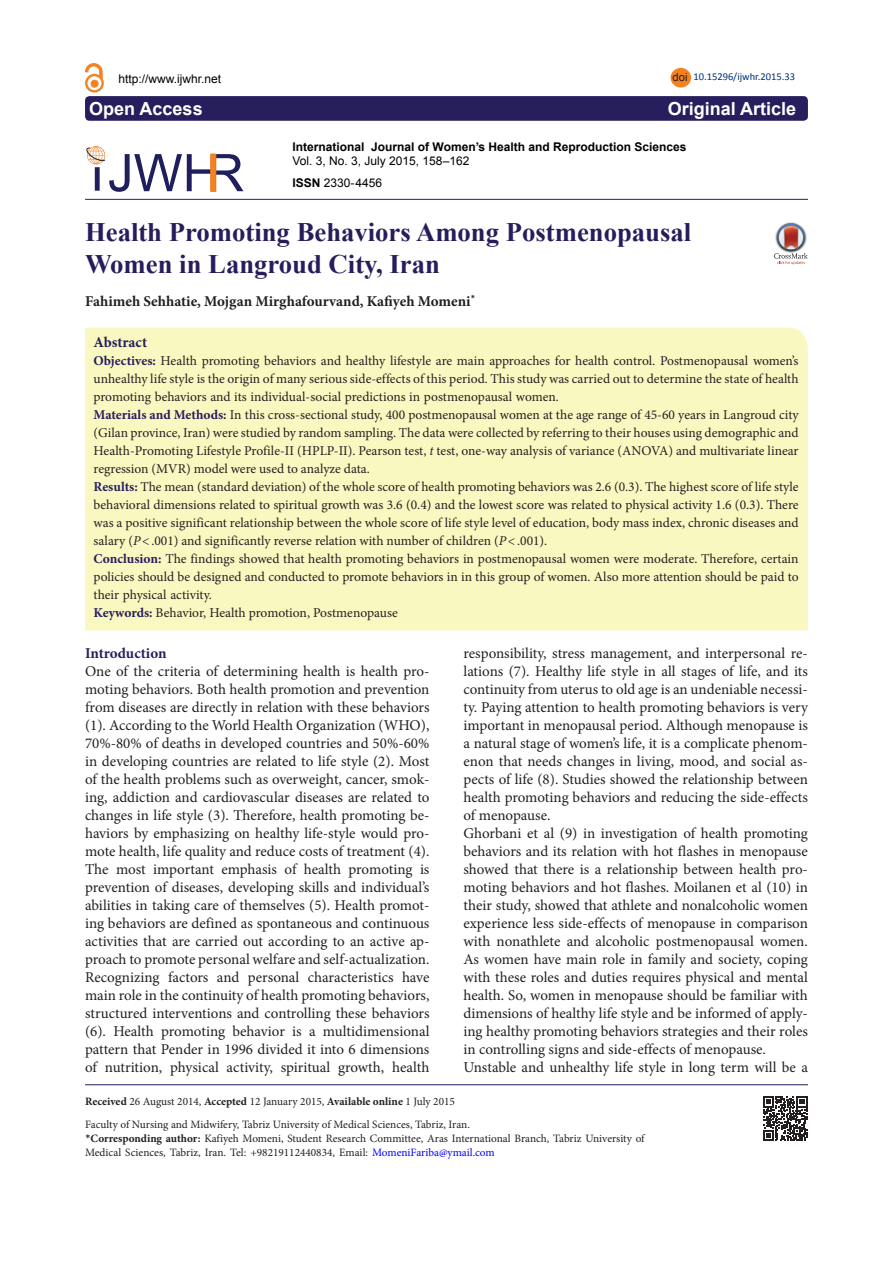
<style>
.page{position:relative;width:893px;height:1263px;background:#fff}
.page>*{position:absolute;margin:0;border:0;box-sizing:border-box;transform-origin:0 0}
.Default{font:700 26.7px/32.4px "Times New Roman";color:#261d5c}
.t1{font:700 18px "Arial";color:#fff}
.t2{font:15px/18px "Minion Pro";color:#231f20;text-align:justify}
.t3{font:700 15px "Minion Pro";color:#231f20}
.t4{font:700 15px "Minion Pro";letter-spacing:-.005em;color:#271e5d}
.t5{font:700 15px "Minion Pro";color:#261d5c}
.t6{font:13.5px/18px "Minion Pro";color:#231f20;text-align:justify}
.t7{font:12px "Arial";color:#000}
.t8{font:700 12px "Arial";color:#000}
.t9{font:11.25px/14.2px "Minion Pro";color:#231f20}
.t10{font:11.25px "Arial";color:#231f20}
.t11{font:10.5px "Calibri";color:#00317d}
.s1{font-weight:700}
.s2{font-weight:700;color:#261d5c}
.s3{font-style:italic}
.s4{font-family:"Calibri"}
.s5{color:#00f}
</style>
<div class="page">
<hr style="left:85px;top:1084px;width:723px;height:1px;background:#261d5c">
<div style="left:85px;top:328px;width:723px;height:302px;background:#faf8c1"></div>
<div style="left:85px;top:96px;width:723px;height:25px;background:#271e5d;border-radius:4px"></div>
<hr style="left:85px;top:199px;width:723px;height:1px;background:#271e5d">
<div style="left:671px;top:68px;width:20px;height:20px;background:#f58220;border-radius:50%"></div>
<svg style="left:86px;top:146px;width:157px;height:46px"></svg>
<svg style="left:211px;top:154px;width:5px;height:37px"></svg>
<div style="left:91px;top:80px;width:7px;height:7px;background:#f58220;border-radius:50%"></div>
<div style="left:91px;top:80px;width:7px;height:7px;border:1px solid #f58220;border-radius:50%"></div>
<div style="left:85px;top:74px;width:19px;height:19px;border:2px solid #f58220;border-radius:50%"></div>
<svg style="left:85px;top:63px;width:17px;height:16px"></svg>
<svg style="left:763px;top:1096px;width:44px;height:45px"></svg>
<svg style="left:774px;top:223px;width:34px;height:42px"></svg>
<p class="t7" style="left:118px;top:70px;width:104px">http://www.ijwhr.net</p>
<p class="t10" style="left:672px;top:70px;width:17px">doi</p>
<p class="t11" style="left:693px;top:70px;width:103px">10.15296/ijwhr.2015.33</p>
<p class="t1" style="left:89px;top:97px;width:115px">Open Access</p>
<p class="t1" style="left:668px;top:97px;width:130px">Original Article</p>
<p class="t8" style="left:293px;top:139px;width:396px">International Journal of Women’s Health and Reproduction Sciences</p>
<p class="t7" style="left:293px;top:153px;width:178px">Vol. 3, No. 3, July 2015, 158–162</p>
<p class="t7" style="left:293px;top:175px;width:91px"><span class="s1">ISSN</span> 2330- 4456</p>
<p class="Default" style="left:85px;top:215px;width:608px">Health Promoting Behaviors Among Postmenopausal<br>Women in Langroud City, Iran</p>
<p class="t3" style="left:85px;top:291px;width:391px">Fahimeh Sehhatie, Mojgan Mirghafourvand, Kafiyeh Momeni<sup>*</sup></p>
<p class="t5" style="left:94px;top:332px;width:55px">Abstract</p>
<p class="t6" style="left:94px;top:352px;width:707px"><span class="s2">Objectives:</span> Health promoting behaviors and healthy lifestyle are main approaches for health control. Postmenopausal women’s unhealthy life style is the origin of many serious side-effects of this period. This study was carried out to determine the state of health promoting behaviors and its individual-social predictions in postmenopausal women.</p>
<p class="t6" style="left:94px;top:406px;width:707px"><span class="s2">Materials and Methods:</span> In this cross-sectional study, 400 postmenopausal women at the age range of 45-60 years in Langroud city (Gilan province, Iran) were studied by random sampling. The data were collected by referring to their houses using demographic and Health-Promoting Lifestyle Profile-II (HPLP-II). Pearson test, <span class="s3">t</span> test, one-way analysis of variance (ANOVA) and multivariate linear regression (MVR) model were used to analyze data.</p>
<p class="t6" style="left:94px;top:478px;width:707px"><span class="s2">Results:</span> The mean (standard deviation) of the whole score of health promoting behaviors was 2.6 (0.3). The highest score of life style behavioral dimensions related to spiritual growth was 3.6 (0.4) and the lowest score was related to physical activity 1.6 (0.3). There was a positive significant relationship between the whole score of life style level of education, body mass index, chronic diseases and salary (<span class="s3">P</span>&lt;.001) and significantly reverse relation with number of children (<span class="s3">P</span>&lt;.001).</p>
<p class="t6" style="left:94px;top:550px;width:707px"><span class="s2">Conclusion:</span> The findings showed that health promoting behaviors in postmenopausal women were moderate. Therefore, certain policies should be designed and conducted to promote behaviors in in this group of women. Also more attention should be paid to their physical activity.</p>
<p class="t6" style="left:94px;top:604px;width:306px"><span class="s2">Keywords:</span> Behavior, Health promotion, Postmenopause</p>
<p class="t4" style="left:85px;top:643px;width:83px">Introduction</p>
<p class="t2" style="left:85px;top:662px;width:346px">One of the criteria of determining health is health pro&shy;moting behaviors. Both health promotion and prevention from diseases are directly in relation with these behaviors (1). According to the World Health Organization (WHO), 70%-80% of deaths in developed countries and 50%-60% in developing countries are related to life style (2). Most of the health problems such as overweight, cancer, smok&shy;ing, addiction and cardiovascular diseases are related to changes in life style (3). Therefore, health promoting be&shy;haviors by emphasizing on healthy life-style would pro&shy;mote health, life quality and reduce costs of treatment (4).</p>
<p class="t2" style="left:85px;top:860px;width:346px">The most important emphasis of health promoting is prevention of diseases, developing skills and individual’s abilities in taking care of themselves (5). Health promot&shy;ing behaviors are defined as spontaneous and continuous activities that are carried out according to an active ap&shy;proach to promote personal welfare and self-actualization.<br>Recognizing factors and personal characteristics have main role in the continuity of health promoting behaviors, structured interventions and controlling these behaviors (6). Health promoting behavior is a multidimensional pattern that Pender in 1996 divided it into 6 dimensions of nutrition, physical activity, spiritual growth, health</p>
<p class="t2" style="left:463px;top:644px;width:346px">responsibility, stress management, and interpersonal re&shy;lations (7). Healthy life style in all stages of life, and its continuity from uterus to old age is an undeniable necessi&shy;ty. Paying attention to health promoting behaviors is very important in menopausal period. Although menopause is a natural stage of women’s life, it is a complicate phenom&shy;enon that needs changes in living, mood, and social as&shy;pects of life (8). Studies showed the relationship between health promoting behaviors and reducing the side-effects of menopause.</p>
<p class="t2" style="left:463px;top:824px;width:346px">Ghorbani et al (9) in investigation of health promoting behaviors and its relation with hot flashes in menopause showed that there is a relationship between health pro&shy;moting behaviors and hot flashes. Moilanen et al (10) in their study, showed that athlete and nonalcoholic women experience less side-effects of menopause in comparison with nonathlete and alcoholic postmenopausal women.<br>As women have main role in family and society, coping with these roles and duties requires physical and mental health. So, women in menopause should be familiar with dimensions of healthy life style and be informed of apply&shy;ing healthy promoting behaviors strategies and their roles in controlling signs and side-effects of menopause.</p>
<p class="t2" style="left:463px;top:1058px;width:346px">Unstable and unhealthy life style in long term will be a</p>
<p class="t9" style="left:85px;top:1094px;width:371px"><span class="s1">Received</span> 26 August 2014, <span class="s1">Accepted</span> 12 January 2015, <span class="s1">Available online</span> 1 July 2015</p>
<p class="t9" style="left:85px;top:1117px;width:386px">Faculty of Nursing and Midwifery, Tabriz University of Medical Sciences, Tabriz, Iran.</p>
<p class="t9" style="left:85px;top:1131px;width:561px"><span class="s4">*</span><span class="s1">Corresponding author:</span> Kafiyeh Momeni, Student Research Committee, Aras International Branch, Tabriz University of<br>Medical Sciences, Tabriz, Iran. Tel: +98219112440834, Email: <span class="s5">MomeniFariba@ymail.com</span></p>
</div>
